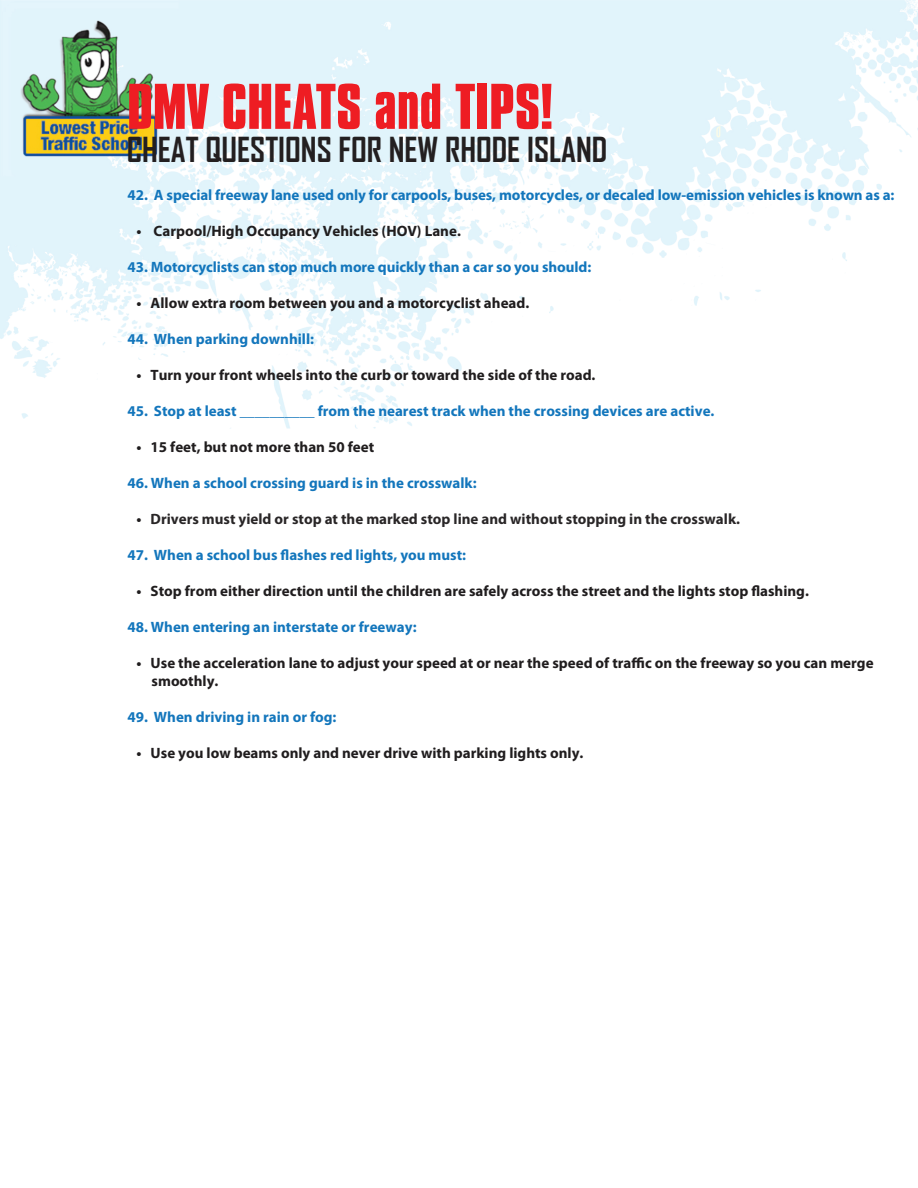
<style>
.page{position:relative;width:918px;height:1188px;background:#fff}
.page>*{position:absolute;margin:0;border:0;box-sizing:border-box;transform-origin:0 0}
.t1{font:700 55.5px "Compacta BT";color:#ee1d23}
.t2{font:700 33px "Agency FB";color:#231f20}
.t3{font:700 15px/18px "Myriad Pro";color:#201d1e}
.t4{font:700 15px "Myriad Pro";color:#1376bc}
.t5{font:700 15px "Myriad Pro";color:#292627}
.s1{color:#201d1e}
</style>
<div class="page">
<img style="left:0;top:0;width:918px;height:429px">
<svg style="left:715px;top:125px;width:6px;height:14px"></svg>
<p class="t1" style="left:127px;top:73px;width:427px">DMV CHEATS and TIPS!</p>
<p class="t2" style="left:127px;top:129px;width:482px">CHEAT QUESTIONS FOR NEW RHODE ISLAND</p>
<p class="t4" style="left:127px;top:185px;width:769px">42. A special freeway lane used only for carpools, buses, motorcycles, or decaled low-emission vehicles is known as a:</p>
<p class="t3" style="left:136px;top:221px;width:326px">• Carpool/High Occupancy Vehicles (HOV) Lane.</p>
<p class="t4" style="left:127px;top:257px;width:465px">43. Motorcyclists can stop much more quickly than a car so you should:</p>
<p class="t3" style="left:136px;top:293px;width:394px">• Allow extra room between you and a motorcyclist ahead.</p>
<p class="t4" style="left:127px;top:329px;width:188px">44. When parking downhill:</p>
<p class="t3" style="left:136px;top:365px;width:461px">• Turn your front wheels into the curb or toward the side of the road.</p>
<p class="t4" style="left:127px;top:401px;width:589px">45. Stop at least __________ from the nearest track when the crossing devices are active.</p>
<p class="t3" style="left:136px;top:437px;width:239px">• 15 feet, but not more than 50 feet</p>
<p class="t4" style="left:127px;top:473px;width:351px">46. When a school crossing guard is in the crosswalk:</p>
<p class="t5" style="left:136px;top:509px;width:605px"><span class="s1">•</span> Drivers must yield or stop at the marked stop line and without stopping in the crosswalk.</p>
<p class="t4" style="left:127px;top:545px;width:340px">47. When a school bus flashes red lights, you must:</p>
<p class="t3" style="left:136px;top:581px;width:674px">• Stop from either direction until the children are safely across the street and the lights stop flashing.</p>
<p class="t4" style="left:127px;top:617px;width:291px">48. When entering an interstate or freeway:</p>
<p class="t3" style="left:152px;top:653px;width:724px;text-indent:-15px">• Use the acceleration lane to adjust your speed at or near the speed of traffic on the freeway so you can merge smoothly.</p>
<p class="t4" style="left:127px;top:707px;width:211px">49. When driving in rain or fog:</p>
<p class="t3" style="left:136px;top:743px;width:449px">• Use you low beams only and never drive with parking lights only.</p>
</div>
